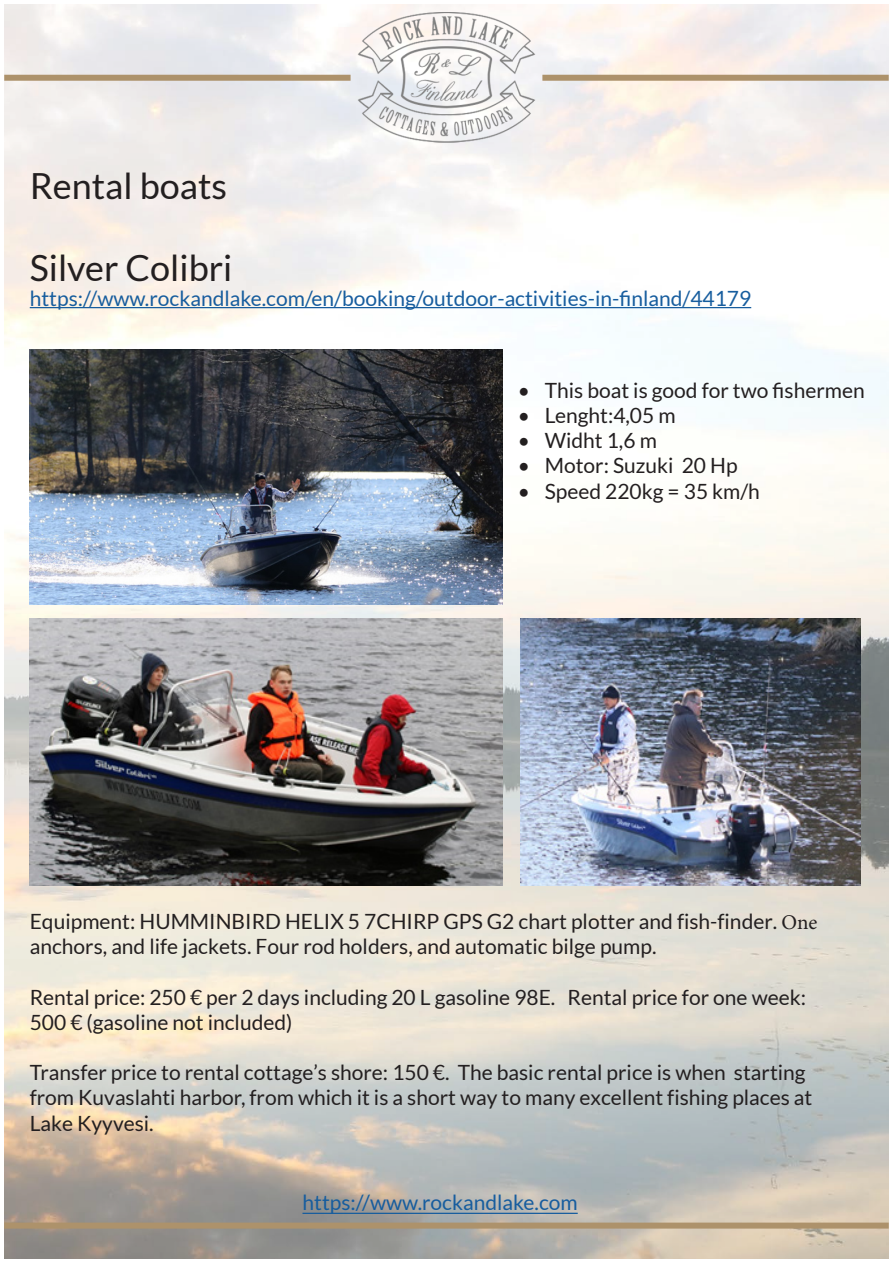
<style>
.page{position:relative;width:893px;height:1263px;background:#fff}
.page>*{position:absolute;margin:0;border:0;box-sizing:border-box;transform-origin:0 0}
.t1{font:36px "Lato";color:#231f20}
.t2{font:21px/25.2px "Lato";color:#231f20}
.t3{font:21px "Lato";color:#175d9e}
.s1{font-family:"Minion Pro"}
</style>
<div class="page">
<img style="left:4px;top:4px;width:885px;height:1255px">
<img style="left:351px;top:13px;width:191px;height:130px">
<hr style="left:30px;top:307px;width:721px;height:1px;background:#175d9e">
<img style="left:30px;top:349px;width:473px;height:255px">
<img style="left:30px;top:619px;width:473px;height:267px">
<img style="left:521px;top:619px;width:339px;height:267px">
<div style="left:4px;top:1222px;width:885px;height:6px;background:#ad926b"></div>
<div style="left:542px;top:75px;width:347px;height:6px;background:#ad926b"></div>
<div style="left:4px;top:75px;width:347px;height:6px;background:#ad926b"></div>
<hr style="left:302px;top:1213px;width:276px;height:1px;background:#175d9e">
<p class="t1" style="left:30px;top:166px;width:199px">Rental boats</p>
<p class="t1" style="left:30px;top:248px;width:204px">Silver Colibri</p>
<p class="t3" style="left:30px;top:287px;width:723px">https://www.rockandlake.com/en/booking/outdoor-activities-in-finland/44179</p>
<p class="t2" style="left:518px;top:377px;width:349px">• This boat is good for two fishermen</p>
<p class="t2" style="left:518px;top:403px;width:159px">• Lenght:4,05 m</p>
<p class="t2" style="left:518px;top:428px;width:141px">• Widht 1,6 m</p>
<p class="t2" style="left:518px;top:453px;width:221px">• Motor: Suzuki 20 Hp</p>
<p class="t2" style="left:518px;top:478px;width:244px">• Speed 220kg = 35 km/h</p>
<p class="t2" style="left:30px;top:909px;width:789px">Equipment: HUMMINBIRD HELIX 5 7CHIRP GPS G2 chart plotter and fish-finder. <span class="s1">One </span>anchors, and life jackets. Four rod holders, and automatic bilge pump.</p>
<p class="t2" style="left:30px;top:984px;width:778px">Rental price: 250 € per 2 days including 20 L gasoline 98E. Rental price for one week:<br>500 € (gasoline not included)</p>
<p class="t2" style="left:30px;top:1060px;width:784px">Transfer price to rental cottage’s shore: 150 €. The basic rental price is when starting from Kuvaslahti harbor, from which it is a short way to many excellent fishing places at<br>Lake Kyyvesi.</p>
<p class="t3" style="left:302px;top:1190px;width:277px">https://www.rockandlake.com</p>
</div>
